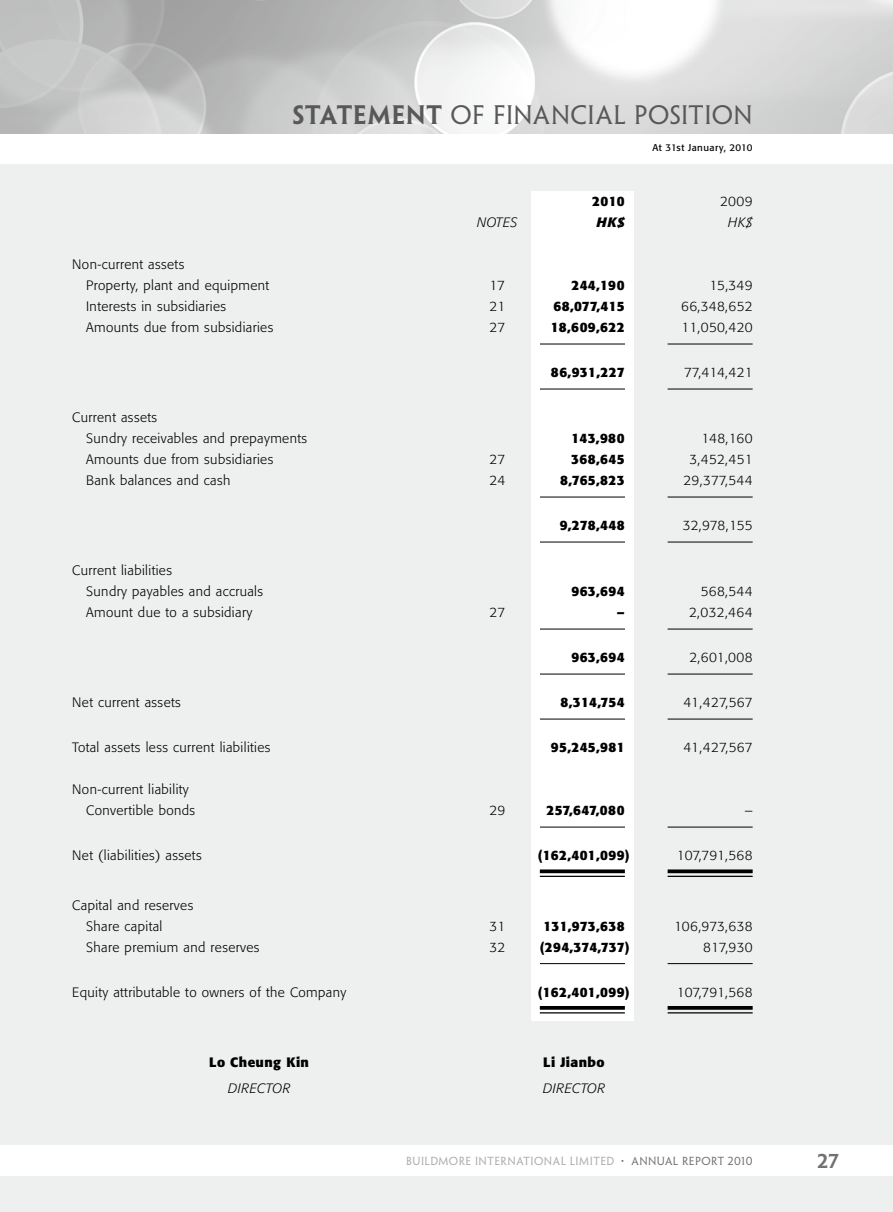
<style>
.page{position:relative;width:893px;height:1212px;background:#fff}
.page>*{position:absolute;margin:0;border:0;box-sizing:border-box;transform-origin:0 0}
.t1{font:24px "Penumbra Half Serif Std";letter-spacing:.015em;color:#595757}
.t2{font:18px "Penumbra Half Serif Std Se Bd";color:#727172}
.t3{font:300 13.5px/21px "Formata";letter-spacing:.03em;color:#000}
.t4{font:700 13.5px "Formata";letter-spacing:.03em;color:#000}
.t5{font:italic 300 13.5px "Formata";letter-spacing:.03em;color:#000}
.t6{font:300 13.5px "Formata";letter-spacing:-.01em;color:#000}
.t7{font:700 13.5px "Formata";letter-spacing:.01em;color:#000}
.t8{font:300 13.5px "Formata";color:#000}
.t9{font:italic 700 13.5px "Formata";color:#000}
.t10{font:10.5px "Penumbra Half Serif Std";letter-spacing:.04em;color:#aaabab}
.t11{font:9.75px "Formata";letter-spacing:.045em;color:#000}
.s1{font-family:"Penumbra Half Serif Std Se Bd"}
.s2{color:#727172}
</style>
<div class="page">
<div style="left:0;top:164px;width:893px;height:1048px;background:#eeefef"></div>
<div style="left:0;top:1145px;width:893px;height:30px;background:#fff"></div>
<img style="left:0;top:0;width:893px;height:134px">
<div style="left:531px;top:191px;width:103px;height:830px;background:#fff"></div>
<hr style="left:540px;top:344px;width:85px;height:1px;background:#000">
<hr style="left:668px;top:344px;width:85px;height:1px;background:#000">
<hr style="left:540px;top:389px;width:85px;height:1px;background:#000">
<hr style="left:668px;top:389px;width:85px;height:1px;background:#000">
<hr style="left:540px;top:497px;width:85px;height:1px;background:#000">
<hr style="left:668px;top:497px;width:85px;height:1px;background:#000">
<hr style="left:540px;top:542px;width:85px;height:1px;background:#000">
<hr style="left:668px;top:542px;width:85px;height:1px;background:#000">
<hr style="left:540px;top:629px;width:85px;height:1px;background:#000">
<hr style="left:668px;top:629px;width:85px;height:1px;background:#000">
<hr style="left:540px;top:674px;width:85px;height:1px;background:#000">
<hr style="left:668px;top:674px;width:85px;height:1px;background:#000">
<hr style="left:540px;top:719px;width:85px;height:1px;background:#000">
<hr style="left:668px;top:719px;width:85px;height:1px;background:#000">
<hr style="left:540px;top:827px;width:85px;height:1px;background:#000">
<hr style="left:668px;top:827px;width:85px;height:1px;background:#000">
<svg style="left:540px;top:869px;width:85px;height:4px"></svg>
<hr style="left:540px;top:876px;width:85px;height:1px;background:#000">
<svg style="left:668px;top:869px;width:85px;height:4px"></svg>
<hr style="left:668px;top:876px;width:85px;height:1px;background:#000">
<hr style="left:540px;top:963px;width:85px;height:1px;background:#000">
<hr style="left:668px;top:963px;width:85px;height:1px;background:#000">
<svg style="left:540px;top:1006px;width:85px;height:4px"></svg>
<hr style="left:540px;top:1012px;width:85px;height:1px;background:#000">
<svg style="left:668px;top:1006px;width:85px;height:4px"></svg>
<hr style="left:668px;top:1012px;width:85px;height:1px;background:#000">
<h1 class="t1" style="left:292px;top:101px;width:462px"><span class="s1">STATEMENT</span> OF FINANCIAL POSITION</h1>
<p class="t11" style="left:652px;top:142px;width:102px">At 31st January, 2010</p>
<p class="t4" style="left:592px;top:193px;width:34px">2010</p>
<p class="t3" style="left:720px;top:191px;width:34px">2009</p>
<p class="t3" style="left:86px;top:254px;width:184px;text-indent:-14px">Non-current assets<br>Property, plant and equipment</p>
<p class="t5" style="left:477px;top:214px;width:42px">NOTES</p>
<p class="t9" style="left:596px;top:214px;width:30px">HK$</p>
<p class="t5" style="left:728px;top:214px;width:26px">HK$</p>
<p class="t3" style="left:490px;top:275px;width:17px">17</p>
<p class="t4" style="left:571px;top:277px;width:55px">244,190</p>
<p class="t3" style="left:709px;top:275px;width:45px">15,349</p>
<p class="t3" style="left:86px;top:296px;width:141px">Interests in subsidiaries</p>
<p class="t3" style="left:489px;top:296px;width:17px">21</p>
<p class="t4" style="left:553px;top:298px;width:73px">68,077,415</p>
<p class="t3" style="left:681px;top:296px;width:73px">66,348,652</p>
<p class="t3" style="left:86px;top:317px;width:189px">Amounts due from subsidiaries</p>
<p class="t3" style="left:489px;top:317px;width:17px">27</p>
<p class="t4" style="left:551px;top:319px;width:75px">18,609,622</p>
<p class="t3" style="left:682px;top:317px;width:73px">11,050,420</p>
<p class="t4" style="left:551px;top:364px;width:75px">86,931,227</p>
<p class="t3" style="left:684px;top:362px;width:70px">77,414,421</p>
<p class="t3" style="left:86px;top:407px;width:222px;text-indent:-14px">Current assets<br>Sundry receivables and prepayments</p>
<p class="t4" style="left:571px;top:430px;width:55px">143,980</p>
<p class="t3" style="left:701px;top:428px;width:53px">148,160</p>
<p class="t3" style="left:86px;top:449px;width:189px">Amounts due from subsidiaries</p>
<p class="t3" style="left:489px;top:449px;width:17px">27</p>
<p class="t4" style="left:571px;top:451px;width:55px">368,645</p>
<p class="t3" style="left:689px;top:449px;width:65px">3,452,451</p>
<p class="t3" style="left:86px;top:470px;width:146px">Bank balances and cash</p>
<p class="t3" style="left:489px;top:470px;width:17px">24</p>
<p class="t4" style="left:560px;top:472px;width:66px">8,765,823</p>
<p class="t3" style="left:684px;top:470px;width:71px">29,377,544</p>
<p class="t4" style="left:560px;top:517px;width:67px">9,278,448</p>
<p class="t3" style="left:683px;top:515px;width:71px">32,978,155</p>
<p class="t3" style="left:86px;top:560px;width:178px;text-indent:-14px">Current liabilities<br>Sundry payables and accruals</p>
<p class="t4" style="left:571px;top:583px;width:55px">963,694</p>
<p class="t3" style="left:701px;top:581px;width:53px">568,544</p>
<p class="t3" style="left:86px;top:602px;width:168px">Amount due to a subsidiary</p>
<p class="t3" style="left:489px;top:602px;width:17px">27</p>
<p class="t4" style="left:617px;top:604px;width:9px">–</p>
<p class="t3" style="left:689px;top:602px;width:65px">2,032,464</p>
<p class="t4" style="left:571px;top:649px;width:55px">963,694</p>
<p class="t3" style="left:689px;top:647px;width:65px">2,601,008</p>
<p class="t3" style="left:72px;top:692px;width:110px">Net current assets</p>
<p class="t4" style="left:560px;top:694px;width:66px">8,314,754</p>
<p class="t3" style="left:684px;top:692px;width:71px">41,427,567</p>
<p class="t3" style="left:72px;top:737px;width:200px">Total assets less current liabilities</p>
<p class="t4" style="left:551px;top:739px;width:75px">95,245,981</p>
<p class="t3" style="left:684px;top:737px;width:71px">41,427,567</p>
<p class="t3" style="left:86px;top:779px;width:111px;text-indent:-14px">Non-current liability<br>Convertible bonds</p>
<p class="t3" style="left:489px;top:800px;width:17px">29</p>
<p class="t4" style="left:546px;top:802px;width:80px">257,647,080</p>
<p class="t3" style="left:745px;top:800px;width:9px">–</p>
<p class="t3" style="left:72px;top:845px;width:131px">Net (liabilities) assets</p>
<p class="t4" style="left:538px;top:847px;width:93px">(162,401,099)</p>
<p class="t6" style="left:677px;top:847px;width:77px">107,791,568</p>
<p class="t3" style="left:86px;top:894px;width:109px;text-indent:-14px">Capital and reserves<br>Share capital</p>
<p class="t3" style="left:489px;top:915px;width:17px">31</p>
<p class="t4" style="left:543px;top:917px;width:83px">131,973,638</p>
<p class="t8" style="left:674px;top:918px;width:80px">106,973,638</p>
<p class="t3" style="left:86px;top:936px;width:175px">Share premium and reserves</p>
<p class="t3" style="left:489px;top:936px;width:17px">32</p>
<p class="t7" style="left:540px;top:938px;width:91px">(294,374,737)</p>
<p class="t3" style="left:703px;top:936px;width:51px">817,930</p>
<p class="t3" style="left:72px;top:981px;width:276px">Equity attributable to owners of the Company</p>
<p class="t4" style="left:538px;top:983px;width:93px">(162,401,099)</p>
<p class="t6" style="left:677px;top:984px;width:77px">107,791,568</p>
<p class="t4" style="left:209px;top:1054px;width:101px">Lo Cheung Kin</p>
<p class="t4" style="left:543px;top:1054px;width:63px">Li Jianbo</p>
<p class="t5" style="left:228px;top:1080px;width:64px">DIRECTOR</p>
<p class="t5" style="left:543px;top:1080px;width:64px">DIRECTOR</p>
<p class="t10" style="left:406px;top:1155px;width:348px">BUILDMORE INTERNATIONAL LIMITED <span class="s2">• ANNUAL REPORT 2010</span></p>
<h2 class="t2" style="left:817px;top:1150px;width:23px">27</h2>
</div>
